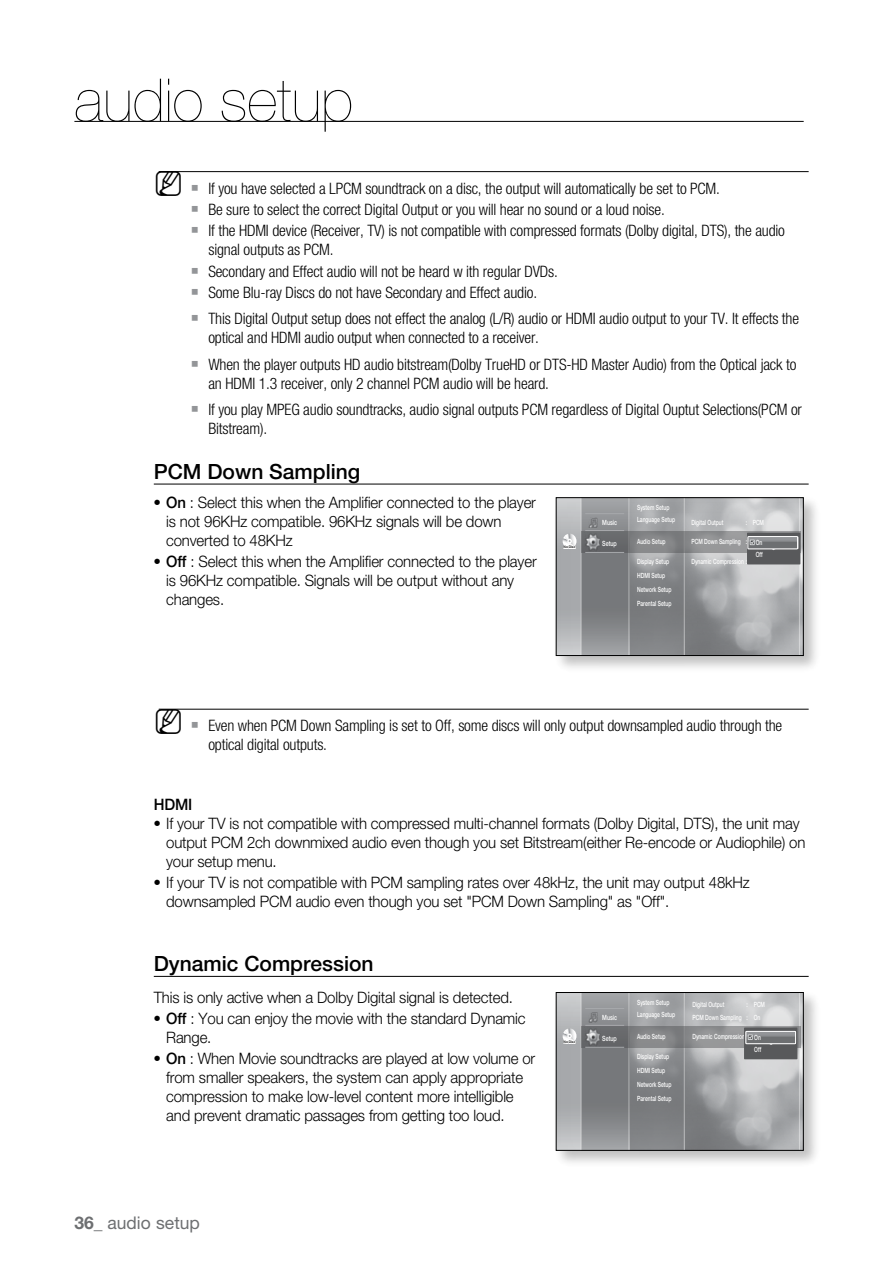
<style>
.page{position:relative;width:893px;height:1265px;background:#fff}
.page>*{position:absolute;margin:0;border:0;box-sizing:border-box;transform-origin:0 0}
.t1{font:59.5px "Helvetica Neue Ultra Light si";color:#000}
.t2{font:28px "SIBD P1400";color:#000}
.t3{font:28px "SIBD U5000";color:#000}
.t4{font:21px "Helvetica Neue Medium si";color:#000}
.t5{font:17.5px "Helvetica Neue Roman si";color:#6d6f71}
.t6{font:17.5px/21.3px "SI Icon HR755";color:#939598}
.t7{font:15.75px/21.3px "Helvetica Neue Light Cond si";letter-spacing:-.01em;color:#000}
.t8{font:15.75px/18.9px "Helvetica Neue Light si";letter-spacing:-.01em;color:#000;scale:.95 1}
.t9{font:15.75px "Helvetica Neue Medium si";color:#000;scale:.95 1}
.t10{font:7.17px/14px "Helvetica Neue Medium si";color:#fff;scale:.7 1}
.t11{font:7.17px "Helvetica Neue Medium si";color:#fff;scale:.75 1}
.t12{font:3.5px "Helvetica Neue Medium si";letter-spacing:-.01em;color:#000;scale:.95 1}
.s1{font-family:"SI Icon HR755";font-size:17.5px;color:#939598}
.s2{font-family:"SI Icon HR755"}
.s3{font-family:"Helvetica Neue Medium si"}
.s4{font-family:"Helvetica Neue Bold si"}
</style>
<div class="page">
<hr style="left:159px;top:171px;width:650px;height:1px;background:#000">
<hr style="left:154px;top:484px;width:655px;height:1px;background:#000">
<hr style="left:159px;top:709px;width:650px;height:1px;background:#000">
<hr style="left:154px;top:976px;width:655px;height:1px;background:#000">
<div style="left:547px;top:488px;width:281px;height:192px;background:#000;opacity:.25"></div>
<div style="left:556px;top:497px;width:248px;height:159px;border:1px solid #000"></div>
<svg style="left:563px;top:534px;width:13px;height:16px"></svg>
<svg style="left:581px;top:531px;width:219px;height:22px;background:#838486"></svg>
<hr style="left:585px;top:513px;width:39px;height:1px;background:#a7a9ac">
<hr style="left:585px;top:530px;width:39px;height:1px;background:#a7a9ac">
<hr style="left:585px;top:552px;width:39px;height:1px;background:#a7a9ac">
<svg style="left:588px;top:518px;width:9px;height:9px"></svg>
<img style="left:585px;top:533px;width:15px;height:19px">
<div style="left:747px;top:533px;width:53px;height:31px;background:#58595b"></div>
<div style="left:747px;top:536px;width:51px;height:13px;border:1px solid #fff"></div>
<svg style="left:748px;top:536px;width:50px;height:14px"></svg>
<div style="left:547px;top:983px;width:281px;height:191px;background:#000;opacity:.25"></div>
<div style="left:556px;top:992px;width:248px;height:159px;border:1px solid #000"></div>
<svg style="left:563px;top:1028px;width:13px;height:16px"></svg>
<svg style="left:581px;top:1026px;width:219px;height:22px;background:#828486"></svg>
<hr style="left:585px;top:1008px;width:39px;height:1px;background:#a7a9ac">
<hr style="left:585px;top:1025px;width:39px;height:1px;background:#a7a9ac">
<hr style="left:585px;top:1047px;width:39px;height:1px;background:#a7a9ac">
<svg style="left:588px;top:1012px;width:9px;height:10px"></svg>
<img style="left:585px;top:1028px;width:15px;height:18px">
<div style="left:744px;top:1028px;width:53px;height:31px;background:#58595b"></div>
<svg style="left:745px;top:1031px;width:51px;height:14px"></svg>
<hr style="left:74px;top:121px;width:730px;height:1px;background:#000">
<h1 class="t1" style="left:74px;top:66px;width:280px">audio setup</h1>
<h2 class="t2" style="left:154px;top:169px;width:46px">M <span class="s1">`</span></h2>
<p class="t6" style="left:191px;top:199px;width:9px">` `</p>
<p class="t6" style="left:191px;top:261px;width:9px">` `</p>
<p class="t6" style="left:191px;top:308px;width:9px">`</p>
<p class="t6" style="left:191px;top:354px;width:9px">`</p>
<p class="t6" style="left:191px;top:399px;width:9px">`</p>
<p class="t7" style="left:208px;top:177px;width:578px">If you have selected a LPCM soundtrack on a disc, the output will automatically be set to PCM.<br>Be sure to select the correct Digital Output or you will hear no sound or a loud noise.<br>If the HDMI device (Receiver, TV) is not compatible with compressed formats (Dolby digital, DTS), the audio</p>
<p class="t7" style="left:208px;top:239px;width:351px">signal outputs as PCM.<br>Secondary and Effect audio will not be heard w ith regular DVDs.<br>Some Blu-ray Discs do not have Secondary and Effect audio.</p>
<p class="t7" style="left:208px;top:309px;width:592px;line-height:18.9px">This Digital Output setup does not effect the analog (L/R) audio or HDMI audio output to your TV. It effects the optical and HDMI audio output when connected to a receiver.</p>
<p class="t7" style="left:208px;top:355px;width:590px;line-height:18.9px">When the player outputs HD audio bitstream(Dolby TrueHD or DTS-HD Master Audio) from the Optical jack to an HDMI 1.3 receiver, only 2 channel PCM audio will be heard.</p>
<p class="t7" style="left:208px;top:400px;width:595px;line-height:18.9px">If you play MPEG audio soundtracks, audio signal outputs PCM regardless of Digital Ouptut Selections(PCM or<br>Bitstream).</p>
<h3 class="t4" style="left:154px;top:459px;width:208px">PCM Down Sampling</h3>
<p class="t8" style="left:166px;top:492px;width:391px;text-indent:-12px"><span class="s2">~</span> <span class="s3">On</span> : Select this when the Amplifier connected to the player is not 96KHz compatible. 96KHz signals will be down converted to 48KHz</p>
<p class="t8" style="left:166px;top:551px;width:391px;text-indent:-12px"><span class="s2">~</span> <span class="s3">Off</span> : Select this when the Amplifier connected to the player is 96KHz compatible. Signals will be output without any changes.</p>
<p class="t10" style="left:637px;top:502px;width:56px;line-height:12.1px">System Setup<br>Language Setup</p>
<p class="t10" style="left:691px;top:515px;width:47px">Digital Output</p>
<p class="t10" style="left:746px;top:515px;width:28px">: PCM</p>
<p class="t11" style="left:602px;top:518px;width:21px">Music</p>
<p class="t11" style="left:602px;top:539px;width:21px">Setup</p>
<p class="t10" style="left:637px;top:535px;width:42px">Audio Setup</p>
<p class="t10" style="left:691px;top:535px;width:103px;line-height:13px;text-align:right">PCM Down Sampling : OnOn<br>Off</p>
<p class="t12" style="left:564px;top:545px;width:14px">No Disc</p>
<p class="t10" style="left:691px;top:554px;width:99px">Dynamic Compression : On</p>
<p class="t10" style="left:637px;top:554px;width:51px">Display Setup<br>HDMI Setup<br>Network Setup<br>Parental Setup</p>
<h2 class="t3" style="left:154px;top:706px;width:46px">M <span class="s1">`</span></h2>
<p class="t7" style="left:208px;top:716px;width:575px;line-height:18.9px">Even when PCM Down Sampling is set to Off, some discs will only output downsampled audio through the optical digital outputs.</p>
<p class="t9" style="left:154px;top:795px;width:42px">HDMI</p>
<p class="t8" style="left:166px;top:814px;width:674px;text-indent:-12px"><span class="s2">~</span> If your TV is not compatible with compressed multi-channel formats (Dolby Digital, DTS), the unit may output PCM 2ch downmixed audio even though you set Bitstream(either Re-encode or Audiophile) on your setup menu.</p>
<p class="t8" style="left:166px;top:873px;width:616px;text-indent:-12px"><span class="s2">~</span> If your TV is not compatible with PCM sampling rates over 48kHz, the unit may output 48kHz downsampled PCM audio even though you set "PCM Down Sampling" as "Off".</p>
<h3 class="t4" style="left:154px;top:951px;width:221px">Dynamic Compression</h3>
<p class="t8" style="left:154px;top:986px;width:393px;line-height:21.3px">This is only active when a Dolby Digital signal is detected.<br><span class="s2">~</span> <span class="s3">Off</span> : You can enjoy the movie with the standard Dynamic</p>
<p class="t8" style="left:154px;top:1026px;width:403px;line-height:21.3px;text-indent:12px">Range.<br><span class="s2">~</span> <span class="s3">On</span> : When Movie soundtracks are played at low volume or</p>
<p class="t8" style="left:166px;top:1068px;width:377px">from smaller speakers, the system can apply appropriate compression to make low-level content more intelligible and prevent dramatic passages from getting too loud.</p>
<p class="t12" style="left:564px;top:1040px;width:14px">No Disc</p>
<p class="t11" style="left:602px;top:1013px;width:21px">Music</p>
<p class="t11" style="left:602px;top:1034px;width:21px">Setup</p>
<p class="t10" style="left:637px;top:997px;width:56px;line-height:12.1px">System Setup<br>Language Setup</p>
<p class="t10" style="left:692px;top:998px;width:47px">Digital Output</p>
<p class="t10" style="left:692px;top:999px;width:105px;line-height:12.1px;text-indent:54px">: PCM<br>PCM Down Sampling : On</p>
<p class="t10" style="left:637px;top:1029px;width:42px">Audio Setup</p>
<p class="t10" style="left:692px;top:1030px;width:100px;line-height:13px;text-align:right">Dynamic Compression : On<br>Off</p>
<p class="t10" style="left:637px;top:1049px;width:51px">Display Setup<br>HDMI Setup<br>Network Setup<br>Parental Setup</p>
<p class="t5" style="left:74px;top:1212px;width:127px"><span class="s4">36_</span> audio setup</p>
</div>
